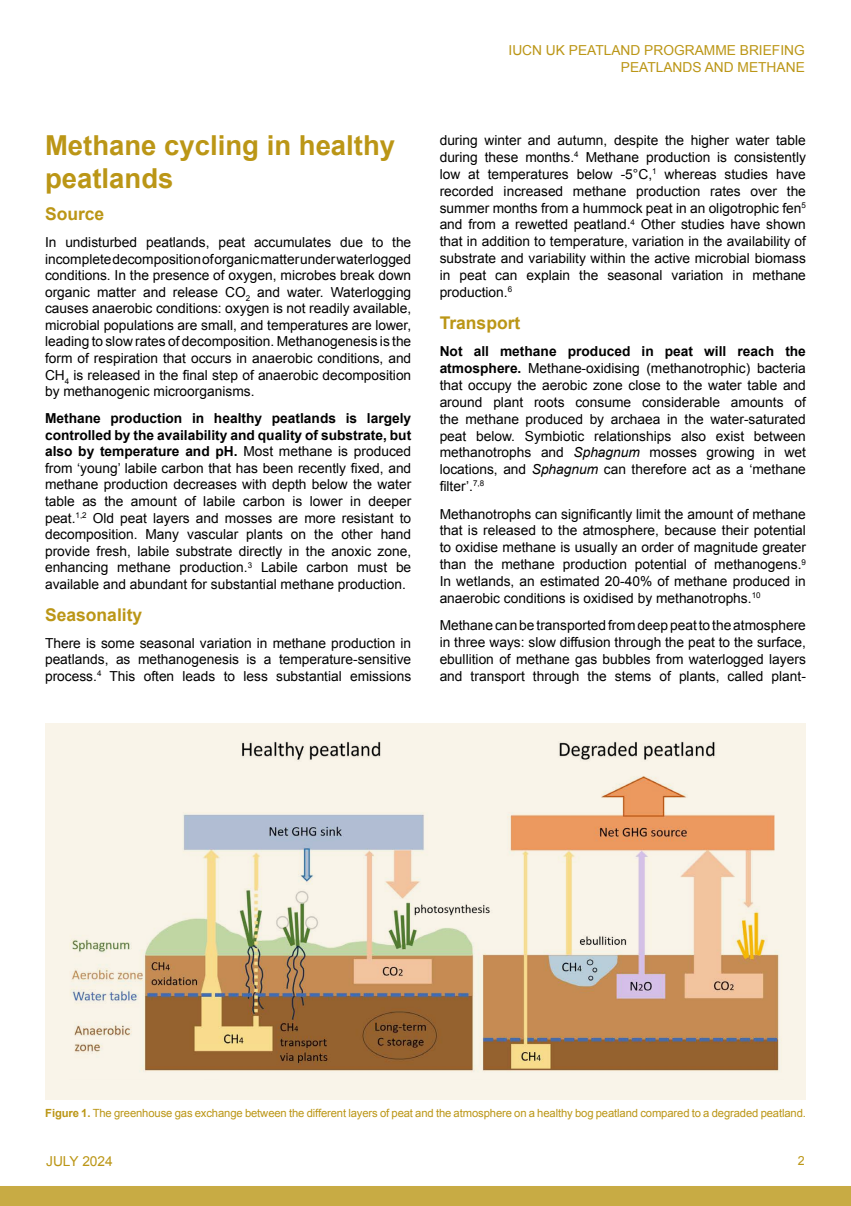
<style>
.page{position:relative;width:851px;height:1206px;background:#fff}
.page>*{position:absolute;margin:0;border:0;box-sizing:border-box;transform-origin:0 0}
.t1{font:700 27.5px/33px "Arial";color:#bb9616}
.t2{font:700 17.5px "Arial";color:#bb9616}
.t3{font:13.75px/16.9px "Arial";color:#000;text-align:justify}
.t4{font:13.75px/16.5px "Arial";color:#bb9616;text-align:right}
.t5{font:12.5px "Arial";color:#bb9616}
.t6{font:11.25px "Arial";letter-spacing:-.01em;color:#bb9616}
.s1{font-weight:700}
.s2{font-style:italic}
</style>
<div class="page">
<div style="left:0;top:1185px;width:851px;height:20px;background:#c8ab44"></div>
<div style="left:45px;top:723px;width:761px;height:376px;background:#f9f4e9"></div>
<img style="left:71px;top:741px;width:709px;height:330px">
<h1 class="t1" style="left:45px;top:130px;width:351px">Methane cycling in healthy peatlands</h1>
<p class="t2" style="left:45px;top:202px;width:61px">Source</p>
<p class="t3" style="left:45px;top:234px;width:368px;line-height:16.5px">In undisturbed peatlands, peat accumulates due to the incomplete decomposition of organic matter under waterlogged conditions. In the presence of oxygen, microbes break down organic matter and release CO<sub>2</sub> and water. Waterlogging causes anaerobic conditions: oxygen is not readily available, microbial populations are small, and temperatures are lower, leading to slow rates of decomposition. Methanogenesis is the form of respiration that occurs in anaerobic conditions, and CH<sub>4</sub> is released in the final step of anaerobic decomposition by methanogenic microorganisms.</p>
<p class="t3" style="left:45px;top:410px;width:368px;line-height:16.5px"><span class="s1">Methane production in healthy peatlands is largely controlled by the availability and quality of substrate, but also by temperature and pH.</span> Most methane is produced from ‘young’ labile carbon that has been recently fixed, and methane production decreases with depth below the water table as the amount of labile carbon is lower in deeper peat.<sup>1,2</sup> Old peat layers and mosses are more resistant to decomposition. Many vascular plants on the other hand provide fresh, labile substrate directly in the anoxic zone, enhancing methane production.<sup>3</sup> Labile carbon must be available and abundant for substantial methane production.</p>
<p class="t2" style="left:45px;top:602px;width:99px">Seasonality</p>
<p class="t3" style="left:45px;top:634px;width:368px;line-height:16.5px">There is some seasonal variation in methane production in peatlands, as methanogenesis is a temperature-sensitive process.<sup>4</sup> This often leads to less substantial emissions</p>
<p class="t4" style="left:508px;top:42px;width:298px">IUCN UK PEATLAND PROGRAMME BRIEFING<br>PEATLANDS AND METHANE</p>
<p class="t3" style="left:439px;top:132px;width:368px">during winter and autumn, despite the higher water table during these months.<sup>4</sup> Methane production is consistently low at temperatures below -5°C,<sup>1</sup> whereas studies have recorded increased methane production rates over the summer months from a hummock peat in an oligotrophic fen<sup>5 </sup>and from a rewetted peatland.<sup>4</sup> Other studies have shown that in addition to temperature, variation in the availability of substrate and variability within the active microbial biomass in peat can explain the seasonal variation in methane production.<sup>6</sup></p>
<p class="t2" style="left:439px;top:311px;width:82px">Transport</p>
<p class="t3" style="left:439px;top:343px;width:368px"><span class="s1">Not all methane produced in peat will reach the atmosphere.</span> Methane-oxidising (methanotrophic) bacteria that occupy the aerobic zone close to the water table and around plant roots consume considerable amounts of the methane produced by archaea in the water-saturated peat below. Symbiotic relationships also exist between methanotrophs and <span class="s2">Sphagnum</span> mosses growing in wet locations, and <span class="s2">Sphagnum</span> can therefore act as a ‘methane filter’.<sup>7,8</sup></p>
<p class="t3" style="left:439px;top:505px;width:368px">Methanotrophs can significantly limit the amount of methane that is released to the atmosphere, because their potential to oxidise methane is usually an order of magnitude greater than the methane production potential of methanogens.<sup>9<br></sup>In wetlands, an estimated 20-40% of methane produced in anaerobic conditions is oxidised by methanotrophs.<sup>10</sup></p>
<p class="t3" style="left:439px;top:617px;width:368px">Methane can be transported from deep peat to the atmosphere in three ways: slow diffusion through the peat to the surface, ebullition of methane gas bubbles from waterlogged layers and transport through the stems of plants, called plant-</p>
<p class="t6" style="left:45px;top:1105px;width:762px"><span class="s1">Figure 1.</span> The greenhouse gas exchange between the different layers of peat and the atmosphere on a healthy bog peatland compared to a degraded peatland.</p>
<p class="t4" style="left:46px;top:1152px;width:68px">JULY 2024</p>
<p class="t5" style="left:797px;top:1152px;width:8px">2</p>
</div>
